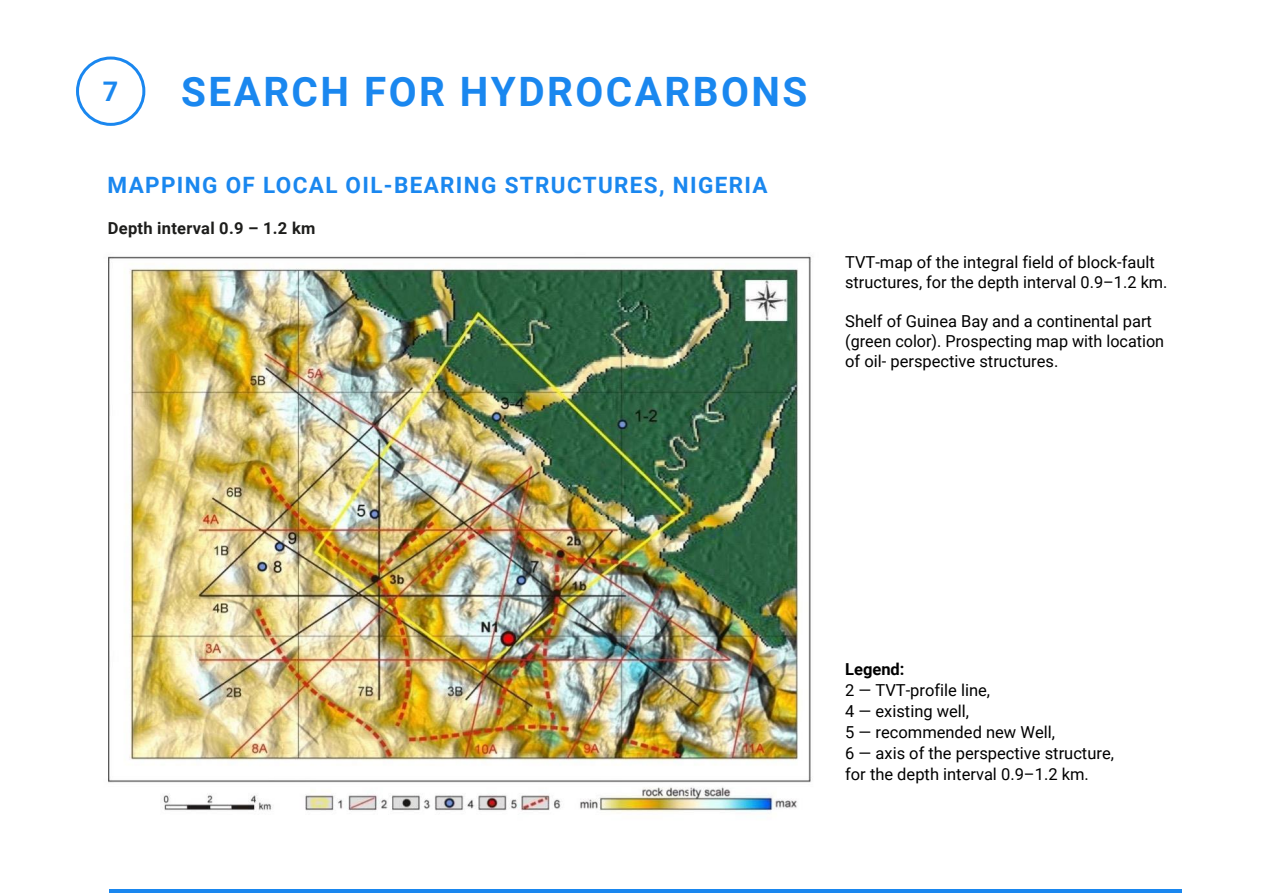
<style>
.page{position:relative;width:1263px;height:893px;background:#fff}
.page>*{position:absolute;margin:0;border:0;box-sizing:border-box;transform-origin:0 0}
.t1{font:700 40.5px "Roboto";letter-spacing:.06em;color:#1a87ef}
.t2{font:700 27px "Roboto";color:#1a87ef}
.t3{font:700 22.5px "Roboto";letter-spacing:.06em;color:#1a87ef}
.t4{font:16.5px/21px "Roboto";color:#000}
.t5{font:700 16.5px "Roboto";letter-spacing:.015em;color:#1d1d1b}
.t6{font:700 16.5px "Roboto";color:#000}
</style>
<div class="page">
<img style="left:108px;top:256px;width:703px;height:557px">
<hr style="left:109px;top:890px;width:1073px;height:3px;background:#1a87ef">
<div style="left:76px;top:57px;width:69px;height:69px;border:3px solid #1a87ef;border-radius:50%"></div>
<h2 class="t2" style="left:103px;top:72px;width:17px">7</h2>
<h1 class="t1" style="left:181px;top:63px;width:628px">SEARCH FOR HYDROCARBONS</h1>
<h3 class="t3" style="left:108px;top:169px;width:661px">MAPPING OF LOCAL OIL-BEARING STRUCTURES, NIGERIA</h3>
<p class="t5" style="left:108px;top:217px;width:209px">Depth interval 0.9 – 1.2 km</p>
<p class="t4" style="left:845px;top:252px;width:324px;line-height:19.8px">TVT-map of the integral field of block-fault structures, for the depth interval 0.9–1.2 km.</p>
<p class="t4" style="left:845px;top:311px;width:320px;line-height:19.8px">Shelf of Guinea Bay and a continental part (green color). Prospecting map with location of oil- perspective structures.</p>
<p class="t6" style="left:845px;top:658px;width:61px">Legend:</p>
<p class="t4" style="left:845px;top:679px;width:270px">2 — TVT-profile line,<br>4 — existing well,<br>5 — recommended new Well,<br>6 — axis of the perspective structure, for the depth interval 0.9–1.2 km.</p>
</div>
